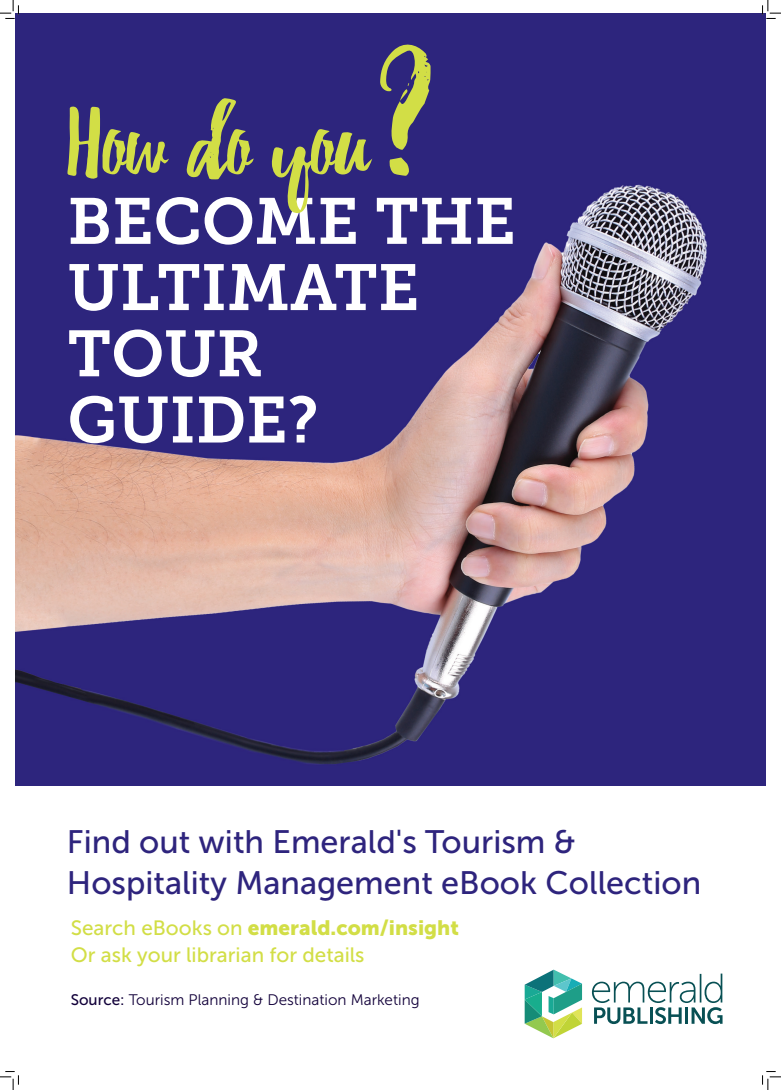
<style>
.page{position:relative;width:781px;height:1090px;background:#fff}
.page>*{position:absolute;margin:0;border:0;box-sizing:border-box;transform-origin:0 0}
.t1{font:161.5px "Debby";color:#d2de46}
.t2{font:97px "Debby";color:#d2de46}
.t3{font:64.81px/66.2px "Museo Slab 700";color:#fff}
.t4{font:32.38px/40.8px "Museo Sans 500";color:#2e247d}
.t5{font:20.69px/26.1px "Museo Sans 500";color:#d2de46}
.t6{font:15.25px "Museo Sans 300";color:#12003a}
.s1{font-family:"Museo Sans 900"}
.s2{font-family:"Museo Sans 500"}
</style>
<div class="page">
<img style="left:15px;top:13px;width:751px;height:772px">
<svg style="left:592px;top:973px;width:131px;height:50px"></svg>
<svg style="left:525px;top:969px;width:57px;height:69px"></svg>
<svg style="left:0;top:0;width:19px;height:19px"></svg>
<svg style="left:0;top:1071px;width:19px;height:18px"></svg>
<svg style="left:762px;top:0;width:19px;height:19px"></svg>
<svg style="left:762px;top:1071px;width:19px;height:18px"></svg>
<p class="t1" style="left:385px;top:17px;width:47px">?</p>
<p class="t3" style="left:67px;top:189px;width:450px">BECOME THE<br>ULTIMATE<br>TOUR<br>GUIDE?</p>
<p class="t2" style="left:67px;top:84px;width:303px">How do you</p>
<p class="t4" style="left:67px;top:821px;width:636px">Find out with Emerald's Tourism &amp;<br>Hospitality Management eBook Collection</p>
<p class="t5" style="left:71px;top:915px;width:390px">Search eBooks on <span class="s1">emerald.com/insight<br></span>Or ask your librarian for details</p>
<p class="t6" style="left:71px;top:991px;width:350px"><span class="s2">Source:</span> Tourism Planning &amp; Destination Marketing</p>
</div>
